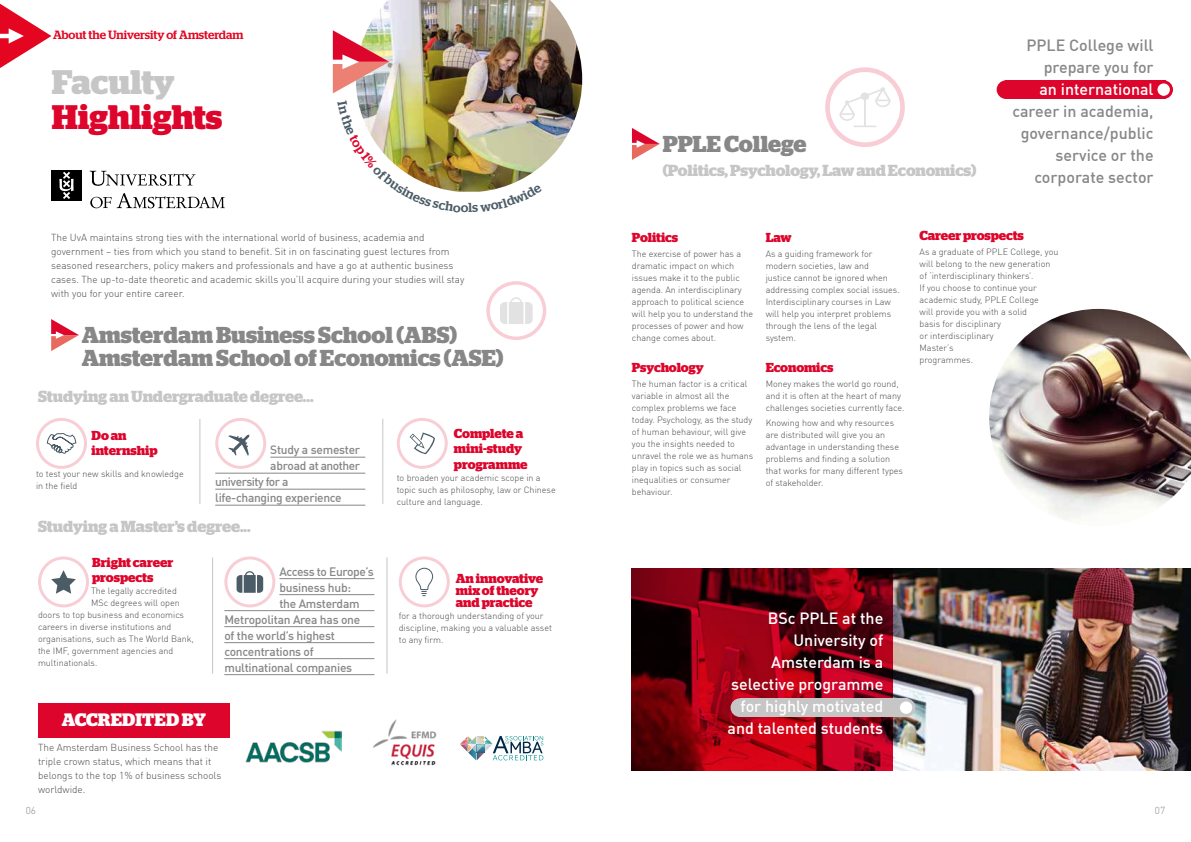
<style>
.page{position:relative;width:1191px;height:842px;background:#fff}
.page>*{position:absolute;margin:0;border:0;box-sizing:border-box;transform-origin:0 0}
.t1{font:700 34px "Stag";color:#dd052b}
.t2{font:700 34px "Stag";letter-spacing:-.005em;color:#c6c6c6}
.t3{font:700 23px/23px "Stag";letter-spacing:-.005em;color:#878787}
.t4{font:700 18px "Stag";letter-spacing:.01em;color:#fff}
.t5{font:500 16px/22px "DIN Offc";color:#fff;text-align:right}
.t6{font:700 16px "Stag";letter-spacing:-.01em;color:#c6c6c6}
.t7{font:500 16px/22px "DIN Offc";color:#878787;text-align:right}
.t8{font:700 13px/15.6px "Stag";letter-spacing:-.005em;color:#dd052b}
.t9{font:500 12px "DIN Offc";letter-spacing:-.02em;color:#878787}
.t10{font:500 12px "DIN Offc";letter-spacing:-.04em;color:#878787}
.t11{font:500 12px "Stag";letter-spacing:-.005em;color:#e40521}
.t12{font:300 10px/14px "DIN Offc";color:#4a4a49}
.t13{font:300 10px "DIN Offc";color:#878787}
.t14{font:300 9px/12px "DIN Offc";color:#4a4a49}
</style>
<div class="page">
<svg style="left:0;top:3px;width:51px;height:65px"></svg>
<img style="left:357px;top:0;width:225px;height:166px">
<img style="left:333px;top:30px;width:56px;height:63px">
<hr style="left:212px;top:557px;width:1px;height:116px;background:#c6c6c6">
<hr style="left:387px;top:557px;width:1px;height:116px;background:#c6c6c6">
<div style="left:38px;top:556px;width:51px;height:51px;border:3px solid #dd052b;border-radius:50%"></div>
<hr style="left:279px;top:578px;width:95px;height:1px;background:#878787">
<hr style="left:279px;top:594px;width:95px;height:1px;background:#878787">
<hr style="left:224px;top:610px;width:150px;height:1px;background:#878787">
<hr style="left:224px;top:626px;width:150px;height:1px;background:#878787">
<hr style="left:224px;top:642px;width:150px;height:1px;background:#878787">
<hr style="left:224px;top:658px;width:150px;height:1px;background:#878787">
<hr style="left:224px;top:674px;width:150px;height:1px;background:#878787">
<div style="left:224px;top:556px;width:51px;height:51px;border:3px solid #dd052b;border-radius:50%"></div>
<div style="left:399px;top:556px;width:51px;height:51px;border:3px solid #dd052b;border-radius:50%"></div>
<svg style="left:51px;top:570px;width:25px;height:24px"></svg>
<svg style="left:236px;top:571px;width:27px;height:22px"></svg>
<svg style="left:415px;top:567px;width:18px;height:30px"></svg>
<hr style="left:200px;top:419px;width:1px;height:85px;background:#c6c6c6">
<hr style="left:382px;top:419px;width:1px;height:85px;background:#c6c6c6">
<div style="left:36px;top:418px;width:51px;height:51px;border:3px solid #dd052b;border-radius:50%"></div>
<hr style="left:270px;top:457px;width:95px;height:1px;background:#878787">
<hr style="left:215px;top:473px;width:150px;height:1px;background:#878787">
<hr style="left:215px;top:489px;width:150px;height:1px;background:#878787">
<hr style="left:215px;top:505px;width:150px;height:1px;background:#878787">
<div style="left:215px;top:418px;width:51px;height:51px;border:3px solid #dd052b;border-radius:50%"></div>
<div style="left:397px;top:418px;width:51px;height:51px;border:3px solid #dd052b;border-radius:50%"></div>
<svg style="left:228px;top:434px;width:22px;height:22px"></svg>
<svg style="left:409px;top:432px;width:26px;height:22px"></svg>
<svg style="left:46px;top:433px;width:31px;height:21px"></svg>
<svg style="left:500px;top:297px;width:32px;height:27px"></svg>
<div style="left:486px;top:281px;width:60px;height:59px;border:4px solid #dd052b;border-radius:50%"></div>
<svg style="left:460px;top:736px;width:83px;height:24px"></svg>
<img style="left:373px;top:719px;width:64px;height:47px">
<img style="left:245px;top:730px;width:97px;height:33px">
<div style="left:38px;top:704px;width:192px;height:34px;background:#dd052b"></div>
<svg style="left:996px;top:80px;width:19px;height:19px"></svg>
<svg style="left:1154px;top:80px;width:19px;height:19px"></svg>
<div style="left:1005px;top:80px;width:160px;height:19px;background:#dd052b"></div>
<div style="left:1157px;top:83px;width:12px;height:13px;background:#fff;border-radius:50%"></div>
<div style="left:825px;top:67px;width:80px;height:80px;border:5px solid #dd052b;border-radius:50%"></div>
<svg style="left:839px;top:87px;width:51px;height:40px"></svg>
<img style="left:989px;top:309px;width:202px;height:212px">
<img style="left:893px;top:568px;width:298px;height:203px">
<svg style="left:631px;top:568px;width:262px;height:203px;background:#7d0111"></svg>
<div style="left:730px;top:698px;width:19px;height:19px;background:#c6c6c6;border-radius:50%"></div>
<svg style="left:896px;top:698px;width:19px;height:19px"></svg>
<div style="left:740px;top:698px;width:167px;height:19px;background:#c6c6c6"></div>
<div style="left:900px;top:701px;width:12px;height:13px;background:#fff;border-radius:50%"></div>
<svg style="left:632px;top:128px;width:27px;height:32px"></svg>
<svg style="left:51px;top:319px;width:28px;height:32px"></svg>
<div style="left:51px;top:170px;width:31px;height:31px;background:#000"></div>
<svg style="left:59px;top:172px;width:15px;height:27px"></svg>
<svg style="left:90px;top:171px;width:105px;height:15px"></svg>
<svg style="left:90px;top:193px;width:135px;height:15px"></svg>
<img style="left:357px;top:101px;width:185px;height:91px">
<h3 class="t11" style="left:53px;top:27px;width:192px">About the University of Amsterdam</h3>
<h1 class="t2" style="left:52px;top:62px;width:124px">Faculty</h1>
<h1 class="t1" style="left:52px;top:97px;width:172px">Highlights</h1>
<p class="t12" style="left:51px;top:230px;width:415px">The UvA maintains strong ties with the international world of business, academia and government – ties from which you stand to benefit. Sit in on fascinating guest lectures from seasoned researchers, policy makers and professionals and have a go at authentic business cases. The up-to-date theoretic and academic skills you’ll acquire during your studies will stay with you for your entire career.</p>
<h2 class="t3" style="left:82px;top:324px;width:423px">Amsterdam Business School (ABS)<br>Amsterdam School of Economics (ASE)</h2>
<h3 class="t6" style="left:38px;top:387px;width:277px">Studying an Undergraduate degree...</h3>
<h3 class="t8" style="left:91px;top:427px;width:68px">Do an internship</h3>
<p class="t14" style="left:36px;top:468px;width:149px">to test your new skills and knowledge in the field</p>
<h3 class="t9" style="left:270px;top:442px;width:91px">Study a semester</h3>
<h3 class="t10" style="left:270px;top:458px;width:91px">abroad at another</h3>
<h3 class="t10" style="left:215px;top:474px;width:75px">university for a</h3>
<h3 class="t9" style="left:215px;top:490px;width:128px">life-changing experience</h3>
<h3 class="t6" style="left:38px;top:517px;width:214px">Studying a Master’s degree...</h3>
<h3 class="t8" style="left:92px;top:554px;width:83px">Bright career prospects</h3>
<p class="t14" style="left:91px;top:585px;width:87px">The legally accredited</p>
<p class="t14" style="left:91px;top:597px;width:90px">MSc degrees will open</p>
<p class="t14" style="left:38px;top:609px;width:148px">doors to top business and economics</p>
<p class="t14" style="left:38px;top:621px;width:135px">careers in diverse institutions and</p>
<p class="t14" style="left:38px;top:633px;width:157px">organisations, such as The World Bank,</p>
<p class="t14" style="left:38px;top:645px;width:137px">the IMF, government agencies and</p>
<p class="t14" style="left:38px;top:657px;width:61px">multinationals.</p>
<h3 class="t9" style="left:279px;top:563px;width:96px">Access to Europe’s</h3>
<h3 class="t9" style="left:279px;top:579px;width:73px">business hub:</h3>
<h3 class="t9" style="left:279px;top:595px;width:82px">the Amsterdam</h3>
<h3 class="t9" style="left:224px;top:611px;width:137px">Metropolitan Area has one</h3>
<h3 class="t9" style="left:224px;top:627px;width:112px">of the world’s highest</h3>
<h3 class="t9" style="left:224px;top:643px;width:91px">concentrations of</h3>
<h3 class="t9" style="left:224px;top:659px;width:129px">multinational companies</h3>
<h3 class="t4" style="left:62px;top:710px;width:145px">ACCREDITED BY</h3>
<p class="t12" style="left:38px;top:740px;width:185px">The Amsterdam Business School has the triple crown status, which means that it belongs to the top 1% of business schools worldwide.</p>
<h3 class="t8" style="left:454px;top:425px;width:75px">Complete a mini-study programme</h3>
<p class="t14" style="left:397px;top:471px;width:160px">to broaden your academic scope in a topic such as philosophy, law or Chinese culture and language.</p>
<h3 class="t8" style="left:456px;top:572px;width:89px;line-height:12px">An innovative mix of theory and practice</h3>
<p class="t14" style="left:399px;top:609px;width:155px">for a thorough understanding of your discipline, making you a valuable asset to any firm.</p>
<h2 class="t3" style="left:663px;top:133px;width:145px">PPLE College</h2>
<h3 class="t6" style="left:663px;top:161px;width:315px">(Politics, Psychology, Law and Economics)</h3>
<h3 class="t7" style="left:1026px;top:34px;width:129px">PPLE College will prepare you for</h3>
<h3 class="t5" style="left:1039px;top:78px;width:116px">an international</h3>
<h3 class="t7" style="left:1012px;top:100px;width:143px">career in academia, governance/public service or the corporate sector</h3>
<h3 class="t8" style="left:632px;top:229px;width:48px">Politics</h3>
<p class="t14" style="left:632px;top:247px;width:123px">The exercise of power has a dramatic impact on which issues make it to the public agenda. An interdisciplinary approach to political science will help you to understand the processes of power and how change comes about.</p>
<h3 class="t8" style="left:632px;top:360px;width:73px">Psychology</h3>
<p class="t14" style="left:632px;top:378px;width:123px">The human factor is a critical variable in almost all the complex problems we face today. Psychology, as the study of human behaviour, will give you the insights needed to unravel the role we as humans play in topics such as social inequalities or consumer behaviour.</p>
<h3 class="t8" style="left:765px;top:229px;width:27px">Law</h3>
<p class="t14" style="left:765px;top:247px;width:136px">As a guiding framework for modern societies, law and<br>justice cannot be ignored when addressing complex social issues.<br>Interdisciplinary courses in Law will help you interpret problems through the lens of the legal system.</p>
<h3 class="t8" style="left:765px;top:360px;width:69px">Economics</h3>
<p class="t14" style="left:765px;top:378px;width:140px">Money makes the world go round, and it is often at the heart of many challenges societies currently face.</p>
<p class="t14" style="left:765px;top:417px;width:139px">Knowing how and why resources are distributed will give you an advantage in understanding these problems and finding a solution that works for many different types of stakeholder.</p>
<h3 class="t8" style="left:919px;top:228px;width:106px">Career prospects</h3>
<p class="t14" style="left:919px;top:246px;width:140px">As a graduate of PPLE College, you will belong to the new generation of ‘interdisciplinary thinkers’.<br>If you choose to continue your academic study, PPLE College<br>will provide you with a solid<br>basis for disciplinary<br>or interdisciplinary<br>Master’s<br>programmes.</p>
<h3 class="t5" style="left:727px;top:607px;width:157px">BSc PPLE at the<br>University of<br>Amsterdam is a selective programme for highly motivated and talented students</h3>
<p class="t13" style="left:26px;top:804px;width:12px">06</p>
<p class="t13" style="left:1155px;top:804px;width:12px">07</p>
</div>
